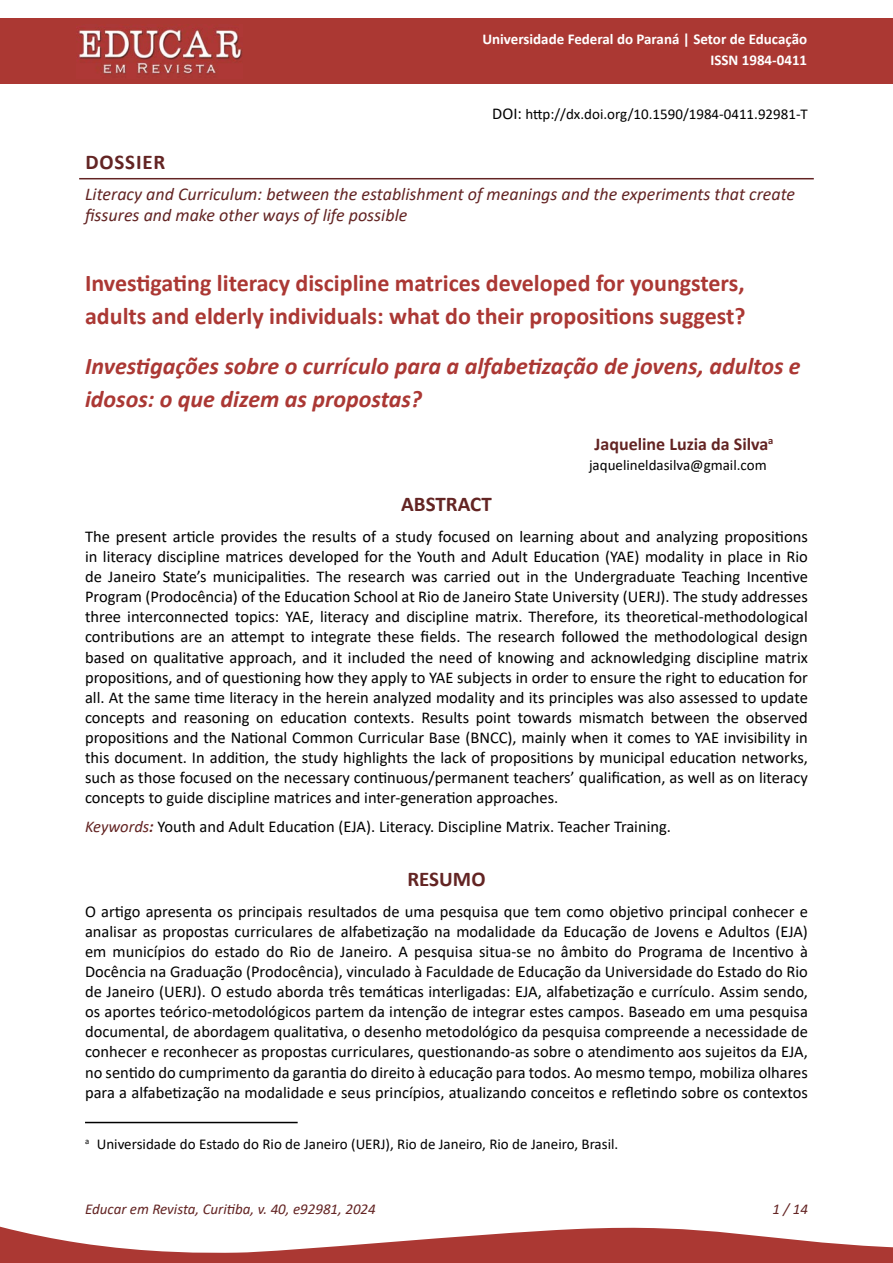
<style>
.page{position:relative;width:893px;height:1263px;background:#fff}
.page>*{position:absolute;margin:0;border:0;box-sizing:border-box;transform-origin:0 0}
._4-TÍTULO_ARTIGO_idioma_principal{font:700 24px/33px "Calibri";color:#ab3834}
._5-TÍTULO_ARTIGO_idiomas_secundários{font:italic 700 24px/33px "Calibri";color:#ab3834}
._10-TÍTULO_RESUMO{font:700 21px "Calibri";color:#632423}
._2-GÊNERO__Artigo_Dossiê{font:700 21px "Calibri";letter-spacing:.04em;color:#632423}
._11-TÍTULO_ABSTRACT{font:700 21px "Calibri";color:#632423}
._3-TÍTULO_DOSSIÊ{font:italic 18px/21.6px "Calibri";color:#632423}
._6-AUTOR_nome{font:700 18px "Calibri";color:#632423}
._12-TEXTO_RESUMO_ABSTRACT{font:16.5px/20.1px "Calibri";color:#000;text-align:justify}
._13-PALAVRAS-CHAVE_KEYWORDS{font:16.5px "Calibri";color:#000}
._8-NOTA_AUTOR_1{font:15px "Calibri";color:#000}
.t1{font:700 15px "Calibri";color:#fff}
._1-DOI_primeira_pág{font:15px "Calibri";color:#000}
.t2{font:italic 15px "Calibri";color:#632423}
._7-AUTOR_e-mail{font:15px "Calibri";color:#000}
.s1{font-size:16.5px}
.s2{font-style:italic;color:#632423}
.s3{font-weight:700;font-style:italic;color:#632423}
</style>
<div class="page">
<div style="left:0;top:18px;width:893px;height:66px;background:#ab3833"></div>
<svg style="left:0;top:1226px;width:893px;height:37px"></svg>
<hr style="left:79px;top:178px;width:735px;height:1px;background:#632423">
<hr style="left:85px;top:1122px;width:213px;height:1px;background:#000">
<img style="left:78px;top:29px;width:165px;height:45px">
<p class="t1" style="left:482px;top:28px;width:326px">Universidade Federal do Paraná | Setor de Educação</p>
<p class="t1" style="left:710px;top:49px;width:98px">ISSN 1984-0411</p>
<p class="_1-DOI_primeira_pág" style="left:492px;top:103px;width:317px"><span class="s1">DOI:</span> http://dx.doi.org/10.1590/1984-0411.92981-T</p>
<p class="_2-GÊNERO__Artigo_Dossiê" style="left:85px;top:147px;width:81px">DOSSIER</p>
<p class="_3-TÍTULO_DOSSIÊ" style="left:85px;top:182px;width:712px">Literacy and Curriculum: between the establishment of meanings and the experiments that create fissures and make other ways of life possible</p>
<p class="_4-TÍTULO_ARTIGO_idioma_principal" style="left:85px;top:267px;width:662px">Investigating literacy discipline matrices developed for youngsters, adults and elderly individuals: what do their propositions suggest?</p>
<p class="_5-TÍTULO_ARTIGO_idiomas_secundários" style="left:85px;top:349px;width:717px">Investigações sobre o currículo para a alfabetização de jovens, adultos e idosos: o que dizem as propostas?</p>
<p class="_6-AUTOR_nome" style="left:594px;top:432px;width:180px">Jaqueline Luzia da Silva<sup>a</sup></p>
<p class="_7-AUTOR_e-mail" style="left:589px;top:454px;width:179px">jaquelineldasilva@gmail.com</p>
<p class="_10-TÍTULO_RESUMO" style="left:401px;top:489px;width:92px">ABSTRACT</p>
<p class="_12-TEXTO_RESUMO_ABSTRACT" style="left:85px;top:526px;width:724px">The present article provides the results of a study focused on learning about and analyzing propositions in literacy discipline matrices developed for the Youth and Adult Education (YAE) modality in place in Rio de Janeiro State’s municipalities. The research was carried out in the Undergraduate Teaching Incentive Program (Prodocência) of the Education School at Rio de Janeiro State University (UERJ). The study addresses three interconnected topics: YAE, literacy and discipline matrix. Therefore, its theoretical-methodological contributions are an attempt to integrate these fields. The research followed the methodological design based on qualitative approach, and it included the need of knowing and acknowledging discipline matrix propositions, and of questioning how they apply to YAE subjects in order to ensure the right to education for all. At the same time literacy in the herein analyzed modality and its principles was also assessed to update concepts and reasoning on education contexts. Results point towards mismatch between the observed propositions and the National Common Curricular Base (BNCC), mainly when it comes to YAE invisibility in this document. In addition, the study highlights the lack of propositions by municipal education networks, such as those focused on the necessary continuous/permanent teachers’ qualification, as well as on literacy concepts to guide discipline matrices and inter-generation approaches.</p>
<p class="_13-PALAVRAS-CHAVE_KEYWORDS" style="left:85px;top:815px;width:588px"><span class="s2">Keywords</span><span class="s3">:</span> Youth and Adult Education (EJA). Literacy. Discipline Matrix. Teacher Training.</p>
<p class="_11-TÍTULO_ABSTRACT" style="left:407px;top:864px;width:80px">RESUMO</p>
<p class="_12-TEXTO_RESUMO_ABSTRACT" style="left:85px;top:901px;width:724px">O artigo apresenta os principais resultados de uma pesquisa que tem como objetivo principal conhecer e analisar as propostas curriculares de alfabetização na modalidade da Educação de Jovens e Adultos (EJA) em municípios do estado do Rio de Janeiro. A pesquisa situa-se no âmbito do Programa de Incentivo à Docência na Graduação (Prodocência), vinculado à Faculdade de Educação da Universidade do Estado do Rio de Janeiro (UERJ). O estudo aborda três temáticas interligadas: EJA, alfabetização e currículo. Assim sendo, os aportes teórico-metodológicos partem da intenção de integrar estes campos. Baseado em uma pesquisa documental, de abordagem qualitativa, o desenho metodológico da pesquisa compreende a necessidade de conhecer e reconhecer as propostas curriculares, questionando-as sobre o atendimento aos sujeitos da EJA, no sentido do cumprimento da garantia do direito à educação para todos. Ao mesmo tempo, mobiliza olhares para a alfabetização na modalidade e seus princípios, atualizando conceitos e refletindo sobre os contextos</p>
<p class="_8-NOTA_AUTOR_1" style="left:85px;top:1133px;width:535px"><sup>a</sup> Universidade do Estado do Rio de Janeiro (UERJ), Rio de Janeiro, Rio de Janeiro, Brasil.</p>
<p class="t2" style="left:85px;top:1198px;width:292px">Educar em Revista, Curitiba, v. 40, e92981, 2024</p>
<p class="t2" style="left:772px;top:1198px;width:37px">1 / 14</p>
</div>
